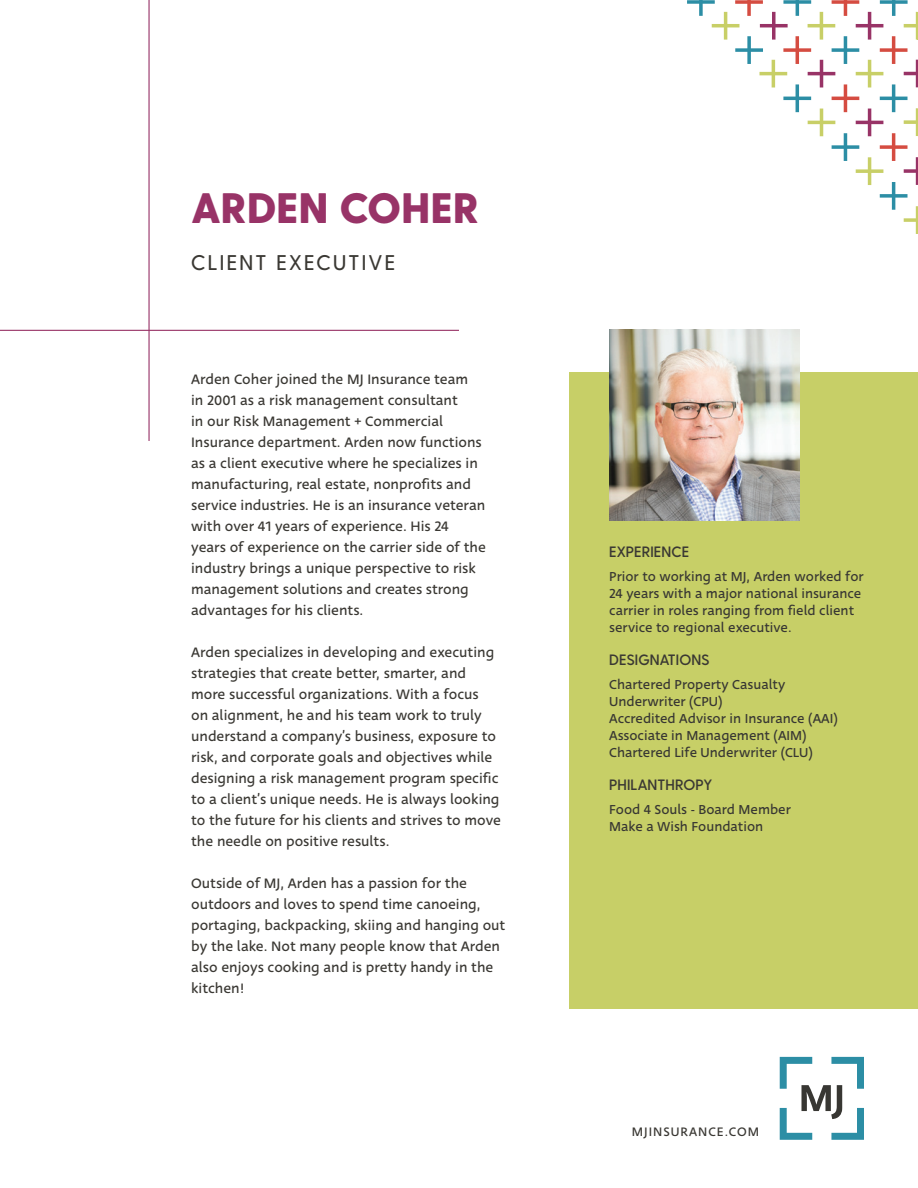
<style>
.page{position:relative;width:918px;height:1188px;background:#fff}
.page>*{position:absolute;margin:0;border:0;box-sizing:border-box;transform-origin:0 0}
.t1{font:800 42.6px "Greycliff CF";letter-spacing:.01em;color:#983367}
.t2{font:500 21.3px "Greycliff CF";letter-spacing:.11em;color:#3a3833}
.t3{font:15px/21px "Deva Ideal";color:#3a3833}
.t4{font:600 15px "Greycliff CF";letter-spacing:.01em;color:#3a3833}
.t5{font:14.25px/17.1px "Deva Ideal";color:#383733}
.t6{font:13.5px "Deva Ideal";letter-spacing:.075em;color:#3a3833}
</style>
<div class="page">
<div style="left:569px;top:373px;width:349px;height:636px;background:#c7cf67"></div>
<svg style="left:687px;top:0;width:231px;height:234px"></svg>
<img style="left:609px;top:330px;width:191px;height:190px">
<hr style="left:0;top:330px;width:459px;height:1px;background:#983367">
<hr style="left:148px;top:0;width:2px;height:441px;background:#983367">
<svg style="left:780px;top:1057px;width:84px;height:83px"></svg>
<h1 class="t1" style="left:191px;top:182px;width:289px">ARDEN COHER</h1>
<h2 class="t2" style="left:191px;top:250px;width:206px">CLIENT EXECUTIVE</h2>
<p class="t3" style="left:191px;top:369px;width:296px">Arden Coher joined the MJ Insurance team<br>in 2001 as a risk management consultant<br>in our Risk Management + Commercial Insurance department. Arden now functions as a client executive where he specializes in manufacturing, real estate, nonprofits and service industries. He is an insurance veteran with over 41 years of experience. His 24 years of experience on the carrier side of the industry brings a unique perspective to risk management solutions and creates strong advantages for his clients.</p>
<p class="t3" style="left:191px;top:642px;width:311px">Arden specializes in developing and executing strategies that create better, smarter, and more successful organizations. With a focus<br>on alignment, he and his team work to truly understand a company’s business, exposure to risk, and corporate goals and objectives while designing a risk management program specific to a client’s unique needs. He is always looking to the future for his clients and strives to move the needle on positive results.</p>
<p class="t3" style="left:191px;top:873px;width:316px">Outside of MJ, Arden has a passion for the outdoors and loves to spend time canoeing, portaging, backpacking, skiing and hanging out by the lake. Not many people know that Arden also enjoys cooking and is pretty handy in the kitchen!</p>
<p class="t4" style="left:609px;top:543px;width:81px">EXPERIENCE</p>
<p class="t5" style="left:609px;top:568px;width:256px">Prior to working at MJ, Arden worked for 24 years with a major national insurance carrier in roles ranging from field client service to regional executive.</p>
<p class="t4" style="left:609px;top:651px;width:102px">DESIGNATIONS</p>
<p class="t5" style="left:609px;top:676px;width:230px">Chartered Property Casualty<br>Underwriter (CPU)<br>Accredited Advisor in Insurance (AAI)<br>Associate in Management (AIM)<br>Chartered Life Underwriter (CLU)</p>
<p class="t4" style="left:609px;top:776px;width:104px">PHILANTHROPY</p>
<p class="t5" style="left:609px;top:801px;width:183px">Food 4 Souls - Board Member<br>Make a Wish Foundation</p>
<p class="t6" style="left:632px;top:1124px;width:129px">MJINSURANCE.COM</p>
</div>
